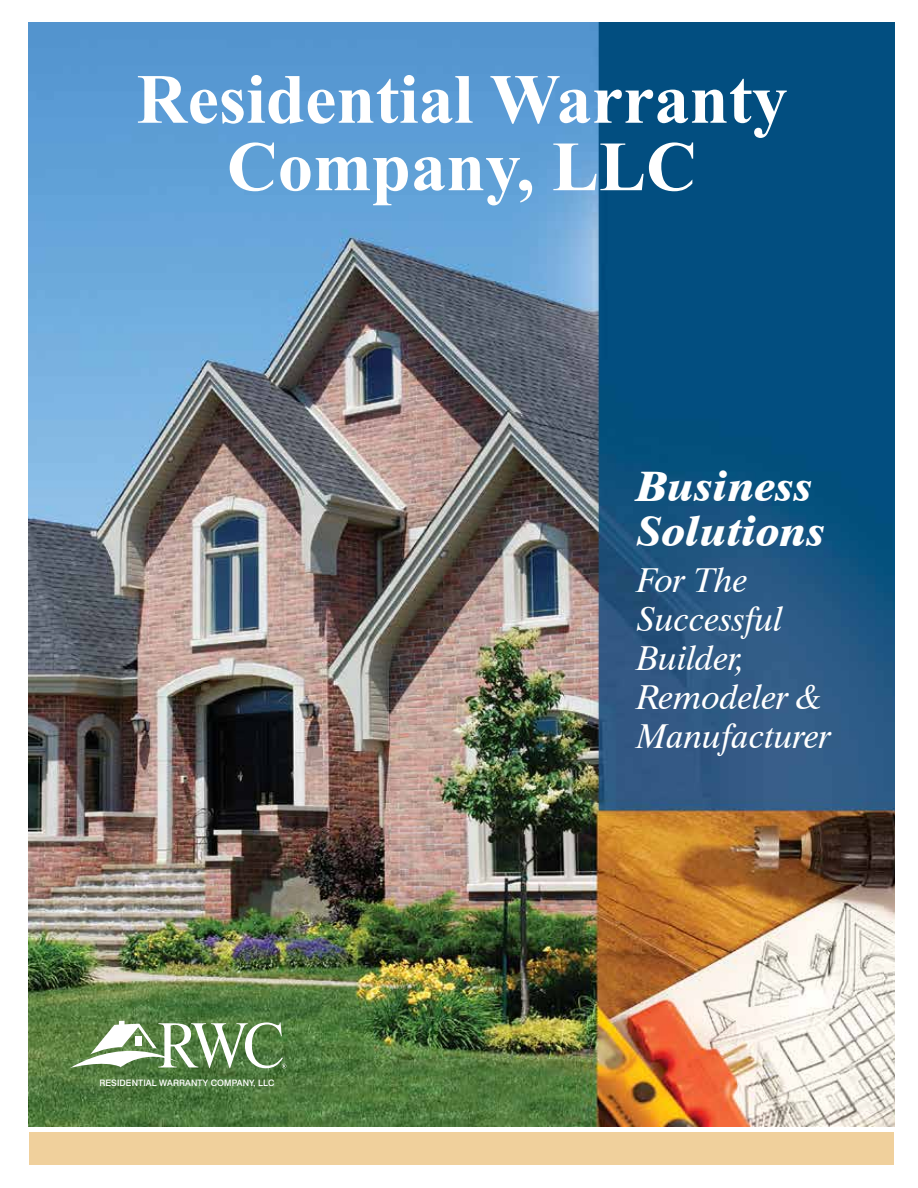
<style>
.page{position:relative;width:918px;height:1188px;background:#fff}
.page>*{position:absolute;margin:0;border:0;box-sizing:border-box;transform-origin:0 0}
.t1{font:700 70.5px/67.5px "Times New Roman";color:#fff;text-align:center}
.t2{font:italic 800 43.5px/45px "Dutch 801 BT";letter-spacing:.01em;color:#fff}
.t3{font:italic 34.5px/39px "Dutch 801 BT";color:#fff}
.t4{font:500 8.85px "Swiss 721 BT";letter-spacing:.01em;color:#fff}
</style>
<div class="page">
<img style="left:28px;top:22px;width:866px;height:1104px">
<svg style="left:70px;top:1022px;width:217px;height:46px"></svg>
<div style="left:119px;top:1021px;width:6px;height:9px;background:#fff"></div>
<div style="left:29px;top:1132px;width:865px;height:32px;background:#f0d09c"></div>
<h1 class="t1" style="left:137px;top:64px;width:652px">Residential Warranty<br>Company, LLC</h1>
<p class="t4" style="left:99px;top:1078px;width:177px">RESIDENTIAL WARRANTY COMPANY, LLC</p>
<p class="t2" style="left:637px;top:462px;width:191px">Business<br>Solutions</p>
<p class="t3" style="left:637px;top:560px;width:196px">For The<br>Successful<br>Builder,<br>Remodeler &amp;<br>Manufacturer</p>
</div>
